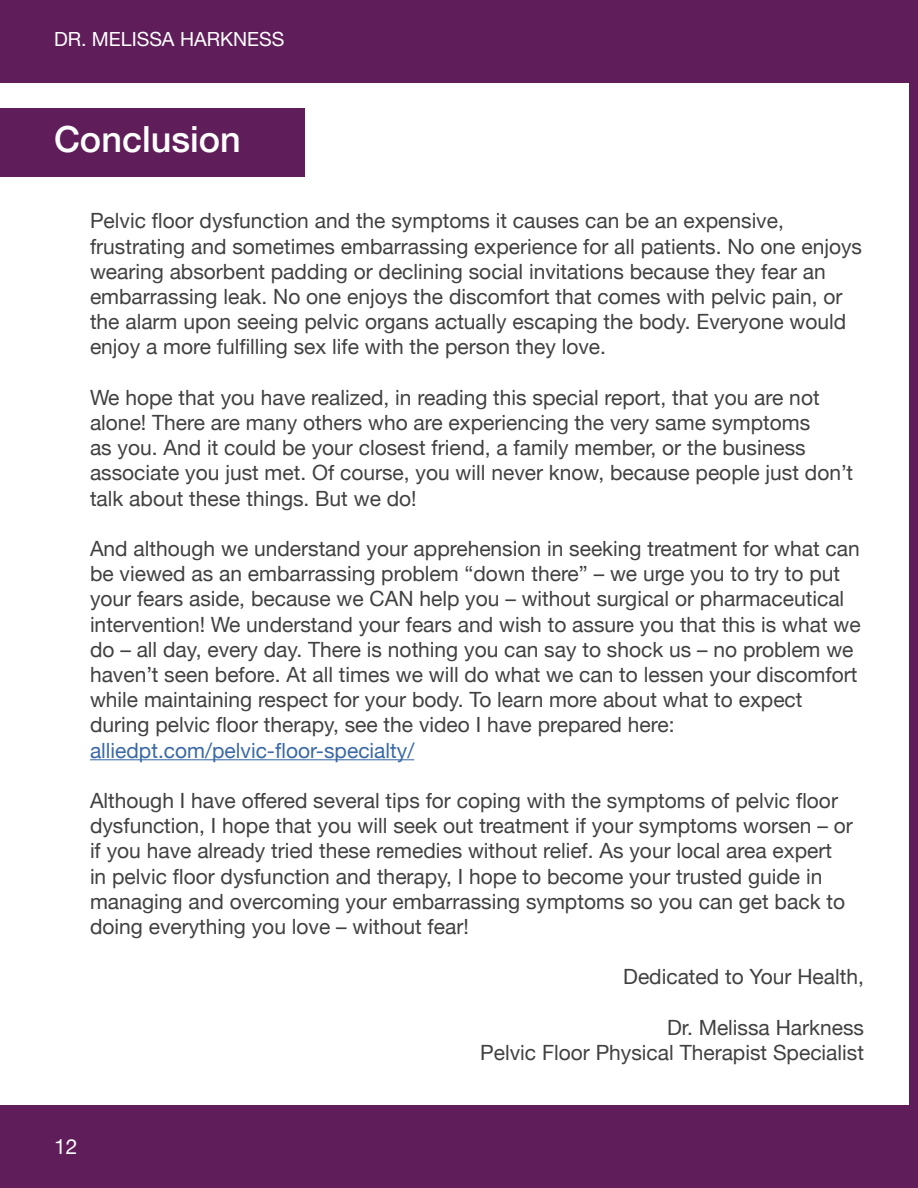
<style>
.page{position:relative;width:918px;height:1188px;background:#fff}
.page>*{position:absolute;margin:0;border:0;box-sizing:border-box;transform-origin:0 0}
.Section_Head{font:500 36px "Helvetica Neue";color:#fff}
.t1{font:21px/25.2px "Helvetica Neue";color:#414142}
.t2{font:21px "Helvetica Neue";color:#3a69a6}
.t3{font:21px "Helvetica Neue";color:#fff}
.t4{font:19.5px "Helvetica Neue";color:#fff}
</style>
<div class="page">
<div style="left:0;top:0;width:918px;height:83px;background:#5f1d59"></div>
<div style="left:0;top:1105px;width:918px;height:83px;background:#5f1d59"></div>
<div style="left:0;top:108px;width:304px;height:68px;background:#5f1d59"></div>
<hr style="left:90px;top:759px;width:324px;height:1px;background:#3a69a6">
<div style="left:909px;top:0;width:9px;height:1188px;background:#5f1d59"></div>
<p class="t4" style="left:54px;top:25px;width:232px">DR. MELISSA HARKNESS</p>
<p class="Section_Head" style="left:54px;top:110px;width:188px">Conclusion</p>
<p class="t1" style="left:90px;top:210px;width:774px">Pelvic floor dysfunction and the symptoms it causes can be an expensive, frustrating and sometimes embarrassing experience for all patients. No one enjoys wearing absorbent padding or declining social invitations because they fear an embarrassing leak. No one enjoys the discomfort that comes with pelvic pain, or the alarm upon seeing pelvic organs actually escaping the body. Everyone would enjoy a more fulfilling sex life with the person they love.</p>
<p class="t1" style="left:90px;top:386px;width:765px">We hope that you have realized, in reading this special report, that you are not alone! There are many others who are experiencing the very same symptoms<br>as you. And it could be your closest friend, a family member, or the business associate you just met. Of course, you will never know, because people just don’t talk about these things. But we do!</p>
<p class="t1" style="left:90px;top:537px;width:772px">And although we understand your apprehension in seeking treatment for what can be viewed as an embarrassing problem “down there” – we urge you to try to put your fears aside, because we CAN help you – without surgical or pharmaceutical intervention! We understand your fears and wish to assure you that this is what we do – all day, every day. There is nothing you can say to shock us – no problem we haven’t seen before. At all times we will do what we can to lessen your discomfort while maintaining respect for your body. To learn more about what to expect during pelvic floor therapy, see the video I have prepared here:</p>
<p class="t2" style="left:90px;top:735px;width:326px">alliedpt.com/pelvic-floor-specialty/</p>
<p class="t1" style="left:90px;top:789px;width:764px">Although I have offered several tips for coping with the symptoms of pelvic floor dysfunction, I hope that you will seek out treatment if your symptoms worsen – or if you have already tried these remedies without relief. As your local area expert in pelvic floor dysfunction and therapy, I hope to become your trusted guide in managing and overcoming your embarrassing symptoms so you can get back to doing everything you love – without fear!</p>
<p class="t1" style="left:623px;top:966px;width:242px">Dedicated to Your Health,</p>
<p class="t1" style="left:667px;top:1016px;width:198px">Dr. Melissa Harkness</p>
<p class="t1" style="left:480px;top:1041px;width:385px">Pelvic Floor Physical Therapist Specialist</p>
<p class="t3" style="left:54px;top:1131px;width:25px">12</p>
</div>
